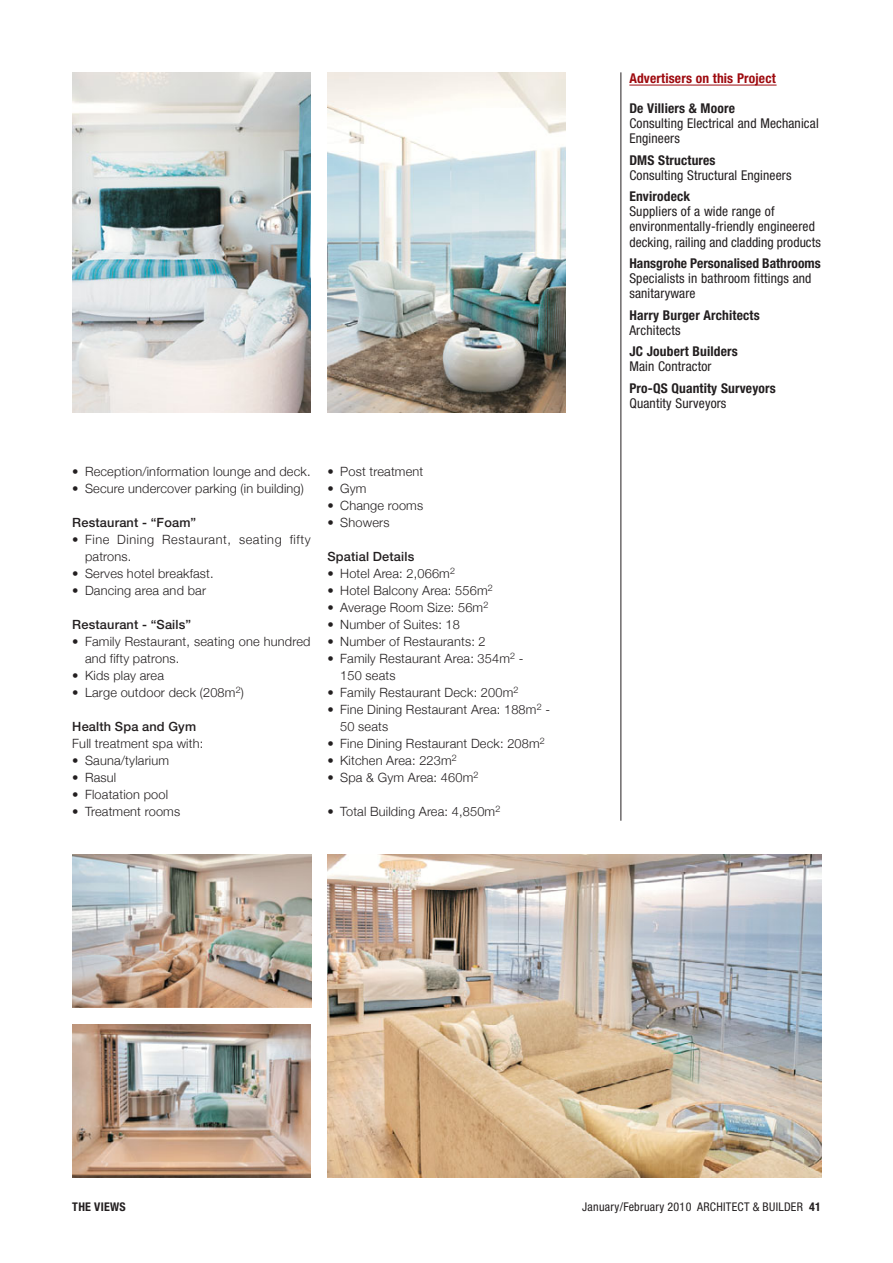
<style>
.page{position:relative;width:893px;height:1263px;background:#fff}
.page>*{position:absolute;margin:0;border:0;box-sizing:border-box;transform-origin:0 0}
.t1{font:condensed 13.5px/15.1px "Helvetica Neue";letter-spacing:.01em;color:#231f20}
.t2{font:700 condensed 13.5px "Helvetica Neue";letter-spacing:.01em;color:#231f20}
.t3{font:700 condensed 13.5px "Helvetica Neue";letter-spacing:.01em;color:#9e0a0f}
.t4{font:300 12.75px/17px "Helvetica Neue";letter-spacing:.015em;color:#231f20}
.t5{font:500 12.75px "Helvetica Neue";letter-spacing:.015em;color:#231f20}
.t6{font:300 12.75px/17px "Helvetica Neue";letter-spacing:.045em;color:#231f20}
.t7{font:condensed 12px "Helvetica Neue";letter-spacing:.025em;color:#231f20}
.t8{font:700 condensed 12px "Helvetica Neue";letter-spacing:.025em;color:#231f20}
.s1{font-weight:700}
</style>
<div class="page">
<hr style="left:621px;top:72px;width:1px;height:749px;background:#231f20">
<hr style="left:629px;top:85px;width:147px;height:1px;background:#9e0a0f">
<img style="left:327px;top:855px;width:494px;height:323px">
<img style="left:327px;top:72px;width:238px;height:341px">
<img style="left:72px;top:855px;width:239px;height:153px">
<img style="left:72px;top:72px;width:238px;height:341px">
<img style="left:72px;top:1025px;width:238px;height:153px">
<p class="t4" style="left:72px;top:463px;width:240px">• Reception/information lounge and deck.</p>
<p class="t4" style="left:72px;top:480px;width:233px">• Secure undercover parking (in building)</p>
<p class="t5" style="left:72px;top:518px;width:125px">Restaurant - “Foam”</p>
<p class="t6" style="left:85px;top:531px;width:227px;text-indent:-13px">• Fine Dining Restaurant, seating fifty patrons.</p>
<p class="t4" style="left:72px;top:565px;width:143px">• Serves hotel breakfast.</p>
<p class="t4" style="left:72px;top:582px;width:135px">• Dancing area and bar</p>
<p class="t5" style="left:72px;top:620px;width:120px">Restaurant - “Sails”</p>
<p class="t4" style="left:85px;top:633px;width:227px;text-indent:-13px">• Family Restaurant, seating one hundred and fifty patrons.</p>
<p class="t4" style="left:72px;top:667px;width:93px">• Kids play area</p>
<p class="t4" style="left:72px;top:684px;width:173px">• Large outdoor deck (208m<sup>2</sup>)</p>
<p class="t5" style="left:72px;top:722px;width:125px">Health Spa and Gym</p>
<p class="t4" style="left:72px;top:735px;width:133px">Full treatment spa with:</p>
<p class="t4" style="left:72px;top:752px;width:98px">• Sauna/tylarium</p>
<p class="t4" style="left:72px;top:769px;width:45px">• Rasul</p>
<p class="t4" style="left:72px;top:786px;width:97px">• Floatation pool</p>
<p class="t4" style="left:72px;top:803px;width:109px">• Treatment rooms</p>
<p class="t4" style="left:327px;top:463px;width:97px">• Post treatment</p>
<p class="t4" style="left:327px;top:480px;width:41px">• Gym</p>
<p class="t4" style="left:327px;top:497px;width:97px">• Change rooms</p>
<p class="t4" style="left:327px;top:514px;width:64px">• Showers</p>
<p class="t5" style="left:327px;top:552px;width:88px">Spatial Details</p>
<p class="t4" style="left:327px;top:565px;width:129px">• Hotel Area: 2,066m<sup>2</sup></p>
<p class="t4" style="left:327px;top:582px;width:167px">• Hotel Balcony Area: 556m<sup>2</sup></p>
<p class="t4" style="left:327px;top:599px;width:162px">• Average Room Size: 56m<sup>2</sup></p>
<p class="t4" style="left:327px;top:616px;width:134px">• Number of Suites: 18</p>
<p class="t4" style="left:327px;top:633px;width:160px">• Number of Restaurants: 2</p>
<p class="t4" style="left:340px;top:650px;width:185px;text-indent:-13px">• Family Restaurant Area: 354m<sup>2</sup> -<br>150 seats</p>
<p class="t4" style="left:327px;top:684px;width:193px">• Family Restaurant Deck: 200m<sup>2</sup></p>
<p class="t4" style="left:340px;top:701px;width:211px;text-indent:-13px">• Fine Dining Restaurant Area: 188m<sup>2</sup> -<br>50 seats</p>
<p class="t4" style="left:327px;top:735px;width:219px">• Fine Dining Restaurant Deck: 208m<sup>2</sup></p>
<p class="t4" style="left:327px;top:752px;width:131px">• Kitchen Area: 223m<sup>2</sup></p>
<p class="t4" style="left:327px;top:769px;width:152px">• Spa &amp; Gym Area: 460m<sup>2</sup></p>
<p class="t4" style="left:327px;top:803px;width:174px">• Total Building Area: 4,850m<sup>2</sup></p>
<p class="t3" style="left:629px;top:74px;width:148px">Advertisers on this Project</p>
<p class="t2" style="left:629px;top:103px;width:107px">De Villiers &amp; Moore</p>
<p class="t1" style="left:629px;top:117px;width:191px">Consulting Electrical and Mechanical<br>Engineers</p>
<p class="t2" style="left:629px;top:155px;width:88px">DMS Structures</p>
<p class="t1" style="left:629px;top:169px;width:164px">Consulting Structural Engineers</p>
<p class="t2" style="left:629px;top:192px;width:62px">Envirodeck</p>
<p class="t1" style="left:629px;top:205px;width:193px">Suppliers of a wide range of environmentally-friendly engineered decking, railing and cladding products</p>
<p class="t2" style="left:629px;top:258px;width:193px">Hansgrohe Personalised Bathrooms</p>
<p class="t1" style="left:629px;top:272px;width:184px">Specialists in bathroom fittings and sanitaryware</p>
<p class="t2" style="left:629px;top:310px;width:132px">Harry Burger Architects</p>
<p class="t1" style="left:629px;top:324px;width:53px">Architects</p>
<p class="t2" style="left:629px;top:347px;width:110px">JC Joubert Builders</p>
<p class="t1" style="left:629px;top:360px;width:84px">Main Contractor</p>
<p class="t2" style="left:629px;top:383px;width:148px">Pro-QS Quantity Surveyors</p>
<p class="t1" style="left:629px;top:397px;width:99px">Quantity Surveyors</p>
<p class="t8" style="left:72px;top:1202px;width:55px">THE VIEWS</p>
<p class="t7" style="left:582px;top:1202px;width:240px">January/February 2010 ARCHITECT &amp; BUILDER <span class="s1">41</span></p>
</div>
